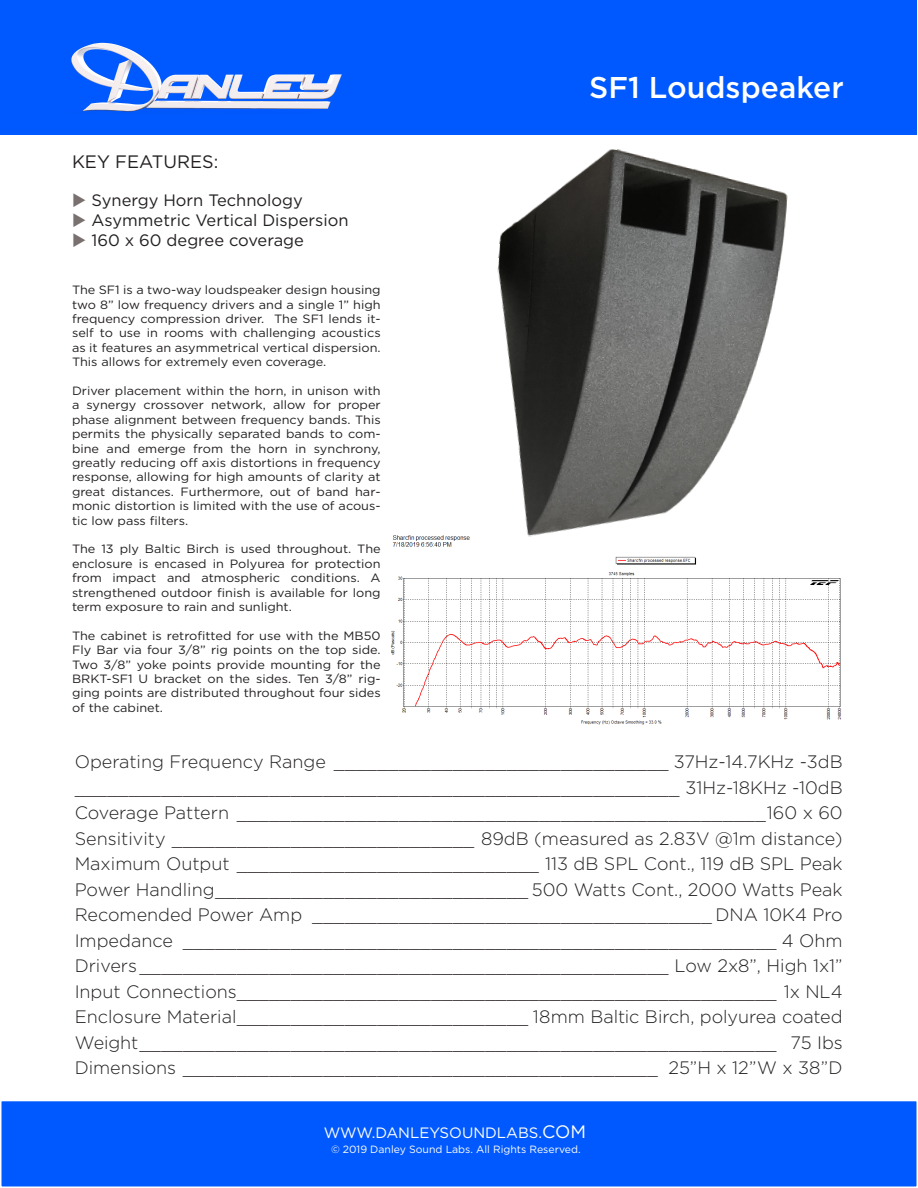
<style>
.page{position:relative;width:918px;height:1188px;background:#fff}
.page>*{position:absolute;margin:0;border:0;box-sizing:border-box;transform-origin:0 0}
.t1{font:500 30px "Gotham";color:#fff}
.t2{font:300 18px "Gotham";color:#231f20}
.t3{font:18px "Gotham";color:#231f20}
.t4{font:16.5px "Gotham";color:#231f20}
.t5{font:15px "Gotham";color:#fff}
.t6{font:12px/14.4px "Gotham";color:#231f20;text-align:justify;scale:1.06 1}
.t7{font:10.5px "Gotham";color:#fff}
.s1{color:#79716f}
.s2{font-size:18px}
</style>
<div class="page">
<div style="left:1px;top:1px;width:916px;height:134px;background:#0059ff"></div>
<div style="left:1px;top:1101px;width:916px;height:86px;background:#0059ff"></div>
<div style="left:0;top:1100px;width:918px;height:88px;border:2px solid #fff"></div>
<img style="left:71px;top:42px;width:271px;height:70px">
<img style="left:391px;top:535px;width:451px;height:190px">
<img style="left:479px;top:149px;width:313px;height:404px">
<p class="t3" style="left:72px;top:150px;width:148px">KEY FEATURES:</p>
<p class="t4" style="left:72px;top:190px;width:232px"><span class="s1">◆</span> Synergy Horn Technology</p>
<p class="t4" style="left:72px;top:209px;width:278px"><span class="s1">◆</span> Asymmetric Vertical Dispersion</p>
<p class="t4" style="left:72px;top:229px;width:233px"><span class="s1">◆</span> 160 x 60 degree coverage</p>
<p class="t6" style="left:72px;top:283px;width:293px">The SF1 is a two-way loudspeaker design housing two 8” low frequency drivers and a single 1” high frequency compression driver. The SF1 lends it&shy;self to use in rooms with challenging acoustics as it features an asymmetrical vertical dispersion.<br>This allows for extremely even coverage.</p>
<p class="t6" style="left:72px;top:383px;width:293px">Driver placement within the horn, in unison with a synergy crossover network, allow for proper phase alignment between frequency bands. This permits the physically separated bands to com&shy;bine and emerge from the horn in synchrony, greatly reducing off axis distortions in frequency response, allowing for high amounts of clarity at great distances. Furthermore, out of band har&shy;monic distortion is limited with the use of acous&shy;tic low pass filters.</p>
<p class="t6" style="left:72px;top:542px;width:293px">The 13 ply Baltic Birch is used throughout. The enclosure is encased in Polyurea for protection from impact and atmospheric conditions. A strengthened outdoor finish is available for long term exposure to rain and sunlight.</p>
<p class="t6" style="left:72px;top:628px;width:293px">The cabinet is retrofitted for use with the MB50<br>Fly Bar via four 3/8” rig points on the top side.<br>Two 3/8” yoke points provide mounting for the BRKT-SF1 U bracket on the sides. Ten 3/8” rig&shy;ging points are distributed throughout four sides of the cabinet.</p>
<p class="t1" style="left:589px;top:68px;width:256px">SF1 Loudspeaker</p>
<p class="t2" style="left:75px;top:751px;width:770px">Operating Frequency Range _______________________________ 37Hz-14.7KHz -3dB</p>
<p class="t2" style="left:75px;top:776px;width:770px">________________________________________________________ 31Hz-18KHz -10dB</p>
<p class="t2" style="left:75px;top:802px;width:770px">Coverage Pattern _________________________________________________160 x 60</p>
<p class="t2" style="left:75px;top:827px;width:769px">Sensitivity ____________________________ 89dB (measured as 2.83V @1m distance)</p>
<p class="t2" style="left:75px;top:853px;width:770px">Maximum Output ____________________________ 113 dB SPL Cont., 119 dB SPL Peak</p>
<p class="t2" style="left:75px;top:878px;width:769px">Power Handling_____________________________ 500 Watts Cont., 2000 Watts Peak</p>
<p class="t2" style="left:75px;top:904px;width:769px">Recomended Power Amp _____________________________________ DNA 10K4 Pro</p>
<p class="t2" style="left:75px;top:929px;width:770px">Impedance _______________________________________________________ 4 Ohm</p>
<p class="t2" style="left:75px;top:955px;width:770px">Drivers_________________________________________________ Low 2x8”, High 1x1”</p>
<p class="t2" style="left:75px;top:980px;width:770px">Input Connections__________________________________________________ 1x NL4</p>
<p class="t2" style="left:75px;top:1006px;width:770px">Enclosure Material___________________________ 18mm Baltic Birch, polyurea coated</p>
<p class="t2" style="left:75px;top:1031px;width:769px">Weight___________________________________________________________ 75 Ibs</p>
<p class="t2" style="left:75px;top:1057px;width:769px">Dimensions ____________________________________________ 25”H x 12”W x 38”D</p>
<p class="t5" style="left:324px;top:1123px;width:264px">WWW.DANLEYSOUNDLABS.<span class="s2">COM</span></p>
<p class="t7" style="left:331px;top:1142px;width:251px">© 2019 Danley Sound Labs. All Rights Reserved.</p>
</div>
